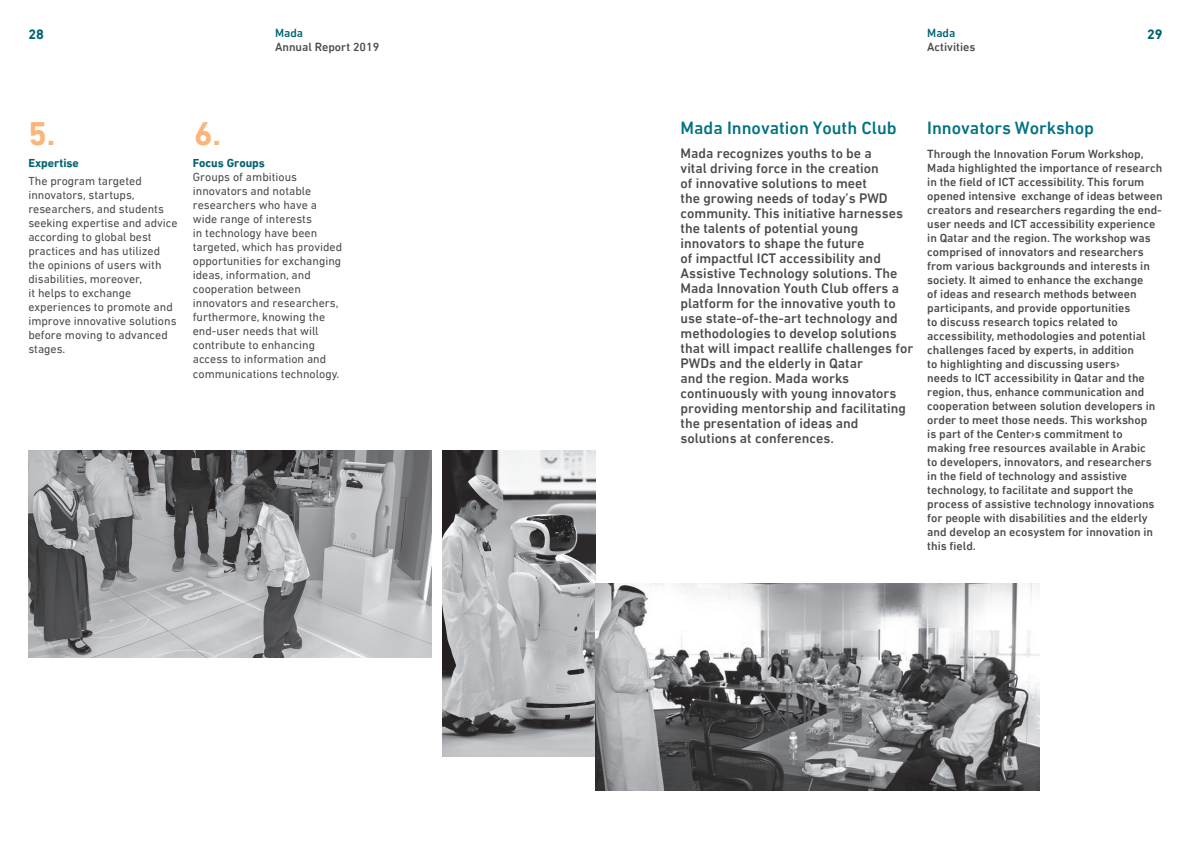
<style>
.page{position:relative;width:1191px;height:842px;background:#fff}
.page>*{position:absolute;margin:0;border:0;box-sizing:border-box;transform-origin:0 0}
.t1{font:700 33.3px "DIN Next LT Arabic";color:#fab57a}
.t2{font:500 18px "DIN Next LT Arabic";color:#007382}
.t3{font:500 14px/15px "DIN Next LT Arabic";color:#4b4c4d}
.t4{font:700 14px "DIN Next LT Arabic";color:#006372}
.t5{font:500 12px/14px "DIN Next LT Arabic";color:#4b4c4d}
.t6{font:12px/14px "DIN Next LT Arabic";color:#4b4c4d}
.t7{font:700 12px "DIN Next LT Arabic";color:#006372}
.t8{font:500 12px "DIN Next LT Arabic";color:#006372}
</style>
<div class="page">
<img style="left:28px;top:451px;width:403px;height:207px">
<img style="left:442px;top:451px;width:153px;height:306px">
<img style="left:595px;top:583px;width:444px;height:207px">
<p class="t4" style="left:28px;top:26px;width:17px">28</p>
<p class="t8" style="left:275px;top:26px;width:30px">Mada</p>
<p class="t4" style="left:1147px;top:26px;width:17px">29</p>
<p class="t5" style="left:275px;top:40px;width:106px">Annual Report 2019</p>
<p class="t8" style="left:927px;top:26px;width:30px">Mada</p>
<p class="t5" style="left:927px;top:40px;width:50px">Activities</p>
<h2 class="t2" style="left:680px;top:117px;width:218px">Mada Innovation Youth Club</h2>
<p class="t3" style="left:680px;top:146px;width:234px">Mada recognizes youths to be a<br>vital driving force in the creation<br>of innovative solutions to meet<br>the growing needs of today’s PWD community. This initiative harnesses the talents of potential young innovators to shape the future<br>of impactful ICT accessibility and Assistive Technology solutions. The Mada Innovation Youth Club offers a platform for the innovative youth to use state-of-the-art technology and methodologies to develop solutions that will impact reallife challenges for PWDs and the elderly in Qatar<br>and the region. Mada works continuously with young innovators providing mentorship and facilitating the presentation of ideas and solutions at conferences.</p>
<h1 class="t1" style="left:28px;top:114px;width:29px">5.</h1>
<h1 class="t1" style="left:194px;top:114px;width:29px">6.</h1>
<h2 class="t2" style="left:927px;top:117px;width:168px">Innovators Workshop</h2>
<p class="t5" style="left:927px;top:147px;width:237px">Through the Innovation Forum Workshop, Mada highlighted the importance of research in the field of ICT accessibility. This forum opened intensive exchange of ideas between creators and researchers regarding the end&shy;user needs and ICT accessibility experience in Qatar and the region. The workshop was comprised of innovators and researchers from various backgrounds and interests in society. It aimed to enhance the exchange<br>of ideas and research methods between participants, and provide opportunities<br>to discuss research topics related to accessibility, methodologies and potential challenges faced by experts, in addition<br>to highlighting and discussing users›<br>needs to ICT accessibility in Qatar and the region, thus, enhance communication and cooperation between solution developers in order to meet those needs. This workshop<br>is part of the Center›s commitment to making free resources available in Arabic<br>to developers, innovators, and researchers in the field of technology and assistive technology, to facilitate and support the process of assistive technology innovations for people with disabilities and the elderly and develop an ecosystem for innovation in this field.</p>
<p class="t7" style="left:193px;top:156px;width:74px">Focus Groups</p>
<p class="t6" style="left:193px;top:170px;width:151px">Groups of ambitious innovators and notable researchers who have a wide range of interests<br>in technology have been targeted, which has provided opportunities for exchanging ideas, information, and cooperation between innovators and researchers, furthermore, knowing the end-user needs that will contribute to enhancing access to information and communications technology.</p>
<p class="t7" style="left:28px;top:156px;width:52px">Expertise</p>
<p class="t6" style="left:28px;top:174px;width:151px">The program targeted innovators, startups, researchers, and students seeking expertise and advice according to global best practices and has utilized the opinions of users with disabilities, moreover,<br>it helps to exchange experiences to promote and improve innovative solutions before moving to advanced stages.</p>
</div>
